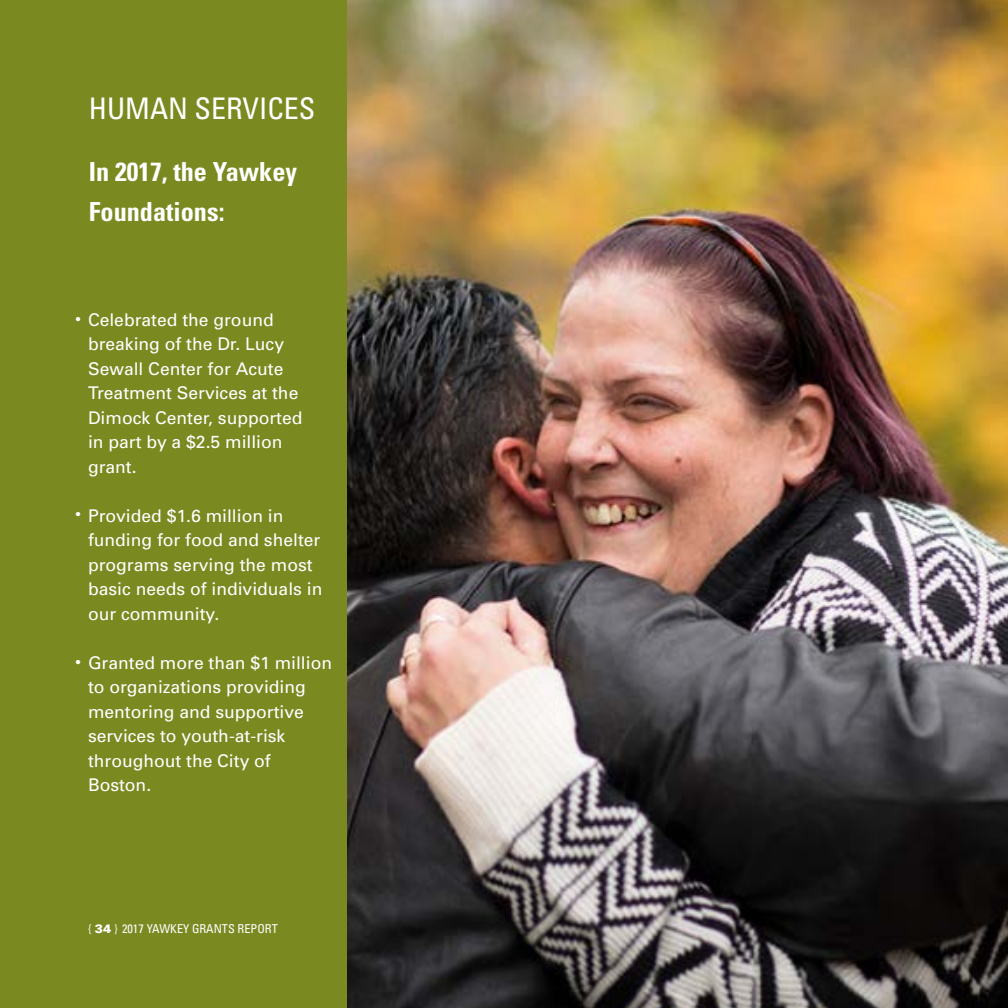
<style>
.page{position:relative;width:1008px;height:1008px;background:#fff}
.page>*{position:absolute;margin:0;border:0;box-sizing:border-box;transform-origin:0 0}
.t1{font:condensed 29.75px "Univers";color:#fff}
.t2{font:700 condensed 26.25px/40.2px "Univers";color:#fff}
.t3{font:17.5px/24.5px "Univers";color:#fff}
.t4{font:17.15px "Univers";color:#fff}
.t5{font:condensed 12.25px "Univers";color:#fff}
.s1{font-size:17.15px}
.s2{font-weight:300;font-stretch:normal}
.s3{font-weight:900;font-stretch:normal}
</style>
<div class="page">
<div style="left:0;top:0;width:353px;height:1008px;background:#7a8920"></div>
<img style="left:348px;top:0;width:660px;height:1008px">
<h1 class="t1" style="left:89px;top:90px;width:228px">HUMAN SERVICES</h1>
<h2 class="t2" style="left:89px;top:151px;width:210px">In 2017, the Yawkey<br>Foundations:</h2>
<p class="t3" style="left:88px;top:307px;width:216px;text-indent:-13px"><span class="s1">•</span> Celebrated the ground breaking of the Dr. Lucy<br>Sewall Center for Acute<br>Treatment Services at the<br>Dimock Center, supported in part by a $2.5 million grant.</p>
<p class="t3" style="left:88px;top:503px;width:236px">Provided $1.6 million in funding for food and shelter programs serving the most basic needs of individuals in our community.</p>
<p class="t3" style="left:88px;top:650px;width:246px;text-indent:-13px"><span class="s1">•</span> Granted more than $1 million to organizations providing mentoring and supportive services to youth-at-risk throughout the City of<br>Boston.</p>
<p class="t4" style="left:75px;top:503px;width:8px">•</p>
<p class="t5" style="left:88px;top:921px;width:191px"><span class="s2">{</span> <span class="s3">34</span> <span class="s2">}</span> 2017 YAWKEY GRANTS REPORT</p>
</div>
